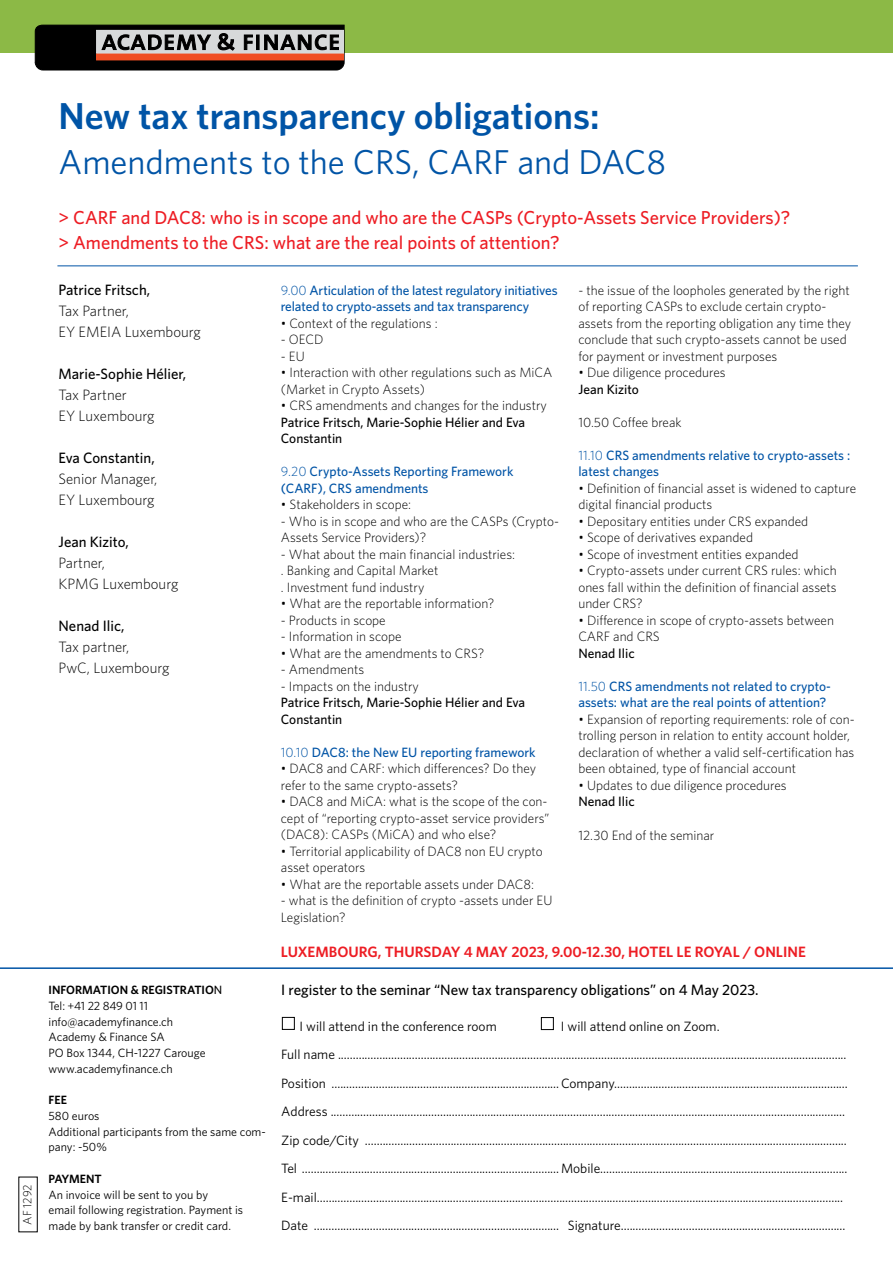
<style>
.page{position:relative;width:893px;height:1263px;background:#fff}
.page>*{position:absolute;margin:0;border:0;box-sizing:border-box;transform-origin:0 0}
.t1{font:600 37.5px "Whitney";color:#0054a6}
.t2{font:34.5px "Whitney";color:#0054a6}
.t3{font:500 18.75px/25.5px "Whitney";color:#ed1d24}
.t4{font:500 15px "Whitney";color:#000}
.t5{font:300 15px/21px "Whitney";color:#000}
.t6{font:600 15px "Whitney";color:#ed1d24}
.t7{font:300 13.5px/16.5px "Whitney";color:#000}
.t8{font:13.5px/28.5px "Whitney";color:#000}
.t9{font:500 13.5px/16.5px "Whitney";color:#0054a6}
.t10{font:500 13.5px/16.5px "Whitney";color:#000}
.t11{font:12px/15.8px "Whitney";color:#000}
.t12{font:600 12px "Whitney";color:#000}
.t13{font:300 12px "Whitney";color:#000}
.s1{font-weight:300}
.s2{font-weight:600}
.s3{font-weight:500}
</style>
<div class="page">
<hr style="left:57px;top:265px;width:801px;height:1px;background:#0054a6">
<div style="left:0;top:0;width:893px;height:53px;background:#8cb946"></div>
<svg style="left:35px;top:25px;width:309px;height:45px;background:#4a4848"></svg>
<div style="left:97px;top:54px;width:246px;height:6px;background:#f04e23"></div>
<hr style="left:0;top:967px;width:893px;height:2px;background:#0054a6">
<div style="left:19px;top:1177px;width:19px;height:55px;border:1px solid #000"></div>
<div style="left:282px;top:1017px;width:13px;height:13px;border:1px solid #000"></div>
<div style="left:541px;top:1017px;width:13px;height:13px;border:1px solid #000"></div>
<p class="t13" style="left:19px;top:1225px;width:42px;rotate:-90deg">AF 1292</p>
<h1 class="t1" style="left:59px;top:91px;width:542px">New tax transparency obligations:</h1>
<h2 class="t2" style="left:59px;top:139px;width:609px">Amendments to the CRS, CARF and DAC8</h2>
<h3 class="t3" style="left:59px;top:204px;width:733px">&gt; CARF and DAC8: who is in scope and who are the CASPs (Crypto-Assets Service Providers)? &gt; Amendments to the CRS: what are the real points of attention?</h3>
<p class="t4" style="left:59px;top:280px;width:93px">Patrice Fritsch,</p>
<p class="t5" style="left:59px;top:300px;width:144px">Tax Partner,<br>EY EMEIA Luxembourg</p>
<p class="t4" style="left:59px;top:364px;width:129px">Marie-Sophie Hélier,</p>
<p class="t5" style="left:59px;top:384px;width:98px">Tax Partner<br>EY Luxembourg</p>
<p class="t4" style="left:59px;top:448px;width:98px">Eva Constantin,</p>
<p class="t5" style="left:59px;top:468px;width:100px">Senior Manager,<br>EY Luxembourg</p>
<p class="t4" style="left:59px;top:532px;width:72px">Jean Kizito,</p>
<p class="t5" style="left:59px;top:552px;width:122px">Partner,<br>KPMG Luxembourg</p>
<p class="t4" style="left:59px;top:616px;width:67px">Nenad Ilic,</p>
<p class="t5" style="left:59px;top:636px;width:113px">Tax partner,<br>PwC, Luxembourg</p>
<p class="t9" style="left:281px;top:281px;width:278px"><span class="s1">9.00</span> Articulation of the latest regulatory initiatives related to crypto-assets and tax transparency</p>
<p class="t7" style="left:281px;top:314px;width:158px">• Context of the regulations :</p>
<p class="t7" style="left:281px;top:331px;width:44px">- OECD</p>
<p class="t7" style="left:281px;top:347px;width:25px">- EU</p>
<p class="t7" style="left:281px;top:364px;width:273px">• Interaction with other regulations such as MiCA (Market in Crypto Assets)</p>
<p class="t7" style="left:281px;top:397px;width:267px">• CRS amendments and changes for the industry</p>
<p class="t10" style="left:281px;top:413px;width:246px">Patrice Fritsch, Marie-Sophie Hélier and Eva<br>Constantin</p>
<p class="t9" style="left:281px;top:463px;width:234px"><span class="s1">9.20</span> Crypto-Assets Reporting Framework (CARF), CRS amendments</p>
<p class="t7" style="left:281px;top:496px;width:132px">• Stakeholders in scope:</p>
<p class="t7" style="left:281px;top:512px;width:280px">- Who is in scope and who are the CASPs (Crypto-<br>Assets Service Providers)?</p>
<p class="t7" style="left:281px;top:545px;width:236px">- What about the main financial industries: . Banking and Capital Market<br>. Investment fund industry</p>
<p class="t7" style="left:281px;top:595px;width:215px">• What are the reportable information?</p>
<p class="t7" style="left:281px;top:611px;width:106px">- Products in scope</p>
<p class="t7" style="left:281px;top:628px;width:122px">- Information in scope</p>
<p class="t7" style="left:281px;top:644px;width:205px">• What are the amendments to CRS?</p>
<p class="t7" style="left:281px;top:661px;width:85px">- Amendments</p>
<p class="t7" style="left:281px;top:677px;width:140px">- Impacts on the industry</p>
<p class="t10" style="left:281px;top:694px;width:246px">Patrice Fritsch, Marie-Sophie Hélier and Eva<br>Constantin</p>
<p class="t9" style="left:281px;top:743px;width:256px"><span class="s1">10.10</span> DAC8: the New EU reporting framework</p>
<p class="t7" style="left:281px;top:760px;width:257px">• DAC8 and CARF: which differences? Do they refer to the same crypto-assets?</p>
<p class="t7" style="left:281px;top:793px;width:270px">• DAC8 and MiCA: what is the scope of the con&shy;cept of “reporting crypto-asset service providers” (DAC8): CASPs (MiCA) and who else?</p>
<p class="t7" style="left:281px;top:842px;width:263px">• Territorial applicability of DAC8 non EU crypto asset operators</p>
<p class="t7" style="left:281px;top:875px;width:255px">• What are the reportable assets under DAC8:</p>
<p class="t7" style="left:281px;top:892px;width:273px">- what is the definition of crypto -assets under EU<br>Legislation?</p>
<p class="t7" style="left:578px;top:281px;width:274px">- the issue of the loopholes generated by the right of reporting CASPs to exclude certain crypto&shy;assets from the reporting obligation any time they conclude that such crypto-assets cannot be used for payment or investment purposes</p>
<p class="t7" style="left:578px;top:364px;width:149px">• Due diligence procedures</p>
<p class="t10" style="left:578px;top:380px;width:62px">Jean Kizito</p>
<p class="t7" style="left:578px;top:413px;width:105px">10.50 Coffee break</p>
<p class="t9" style="left:578px;top:446px;width:273px"><span class="s1">11.10</span> CRS amendments relative to crypto-assets : latest changes</p>
<p class="t7" style="left:578px;top:479px;width:279px">• Definition of financial asset is widened to capture digital financial products</p>
<p class="t7" style="left:578px;top:512px;width:231px">• Depositary entities under CRS expanded</p>
<p class="t7" style="left:578px;top:529px;width:176px">• Scope of derivatives expanded</p>
<p class="t7" style="left:578px;top:545px;width:222px">• Scope of investment entities expanded</p>
<p class="t7" style="left:578px;top:562px;width:260px;text-align:justify">• Crypto-assets under current CRS rules: which ones fall within the definition of financial assets under CRS?</p>
<p class="t7" style="left:578px;top:611px;width:257px">• Difference in scope of crypto-assets between<br>CARF and CRS</p>
<p class="t10" style="left:578px;top:644px;width:58px">Nenad Ilic</p>
<p class="t9" style="left:578px;top:677px;width:254px"><span class="s1">11.50</span> CRS amendments not related to crypto&shy;assets: what are the real points of attention?</p>
<p class="t7" style="left:578px;top:710px;width:278px">• Expansion of reporting requirements: role of con&shy;trolling person in relation to entity account holder, declaration of whether a valid self-certification has been obtained, type of financial account</p>
<p class="t7" style="left:578px;top:776px;width:210px">• Updates to due diligence procedures</p>
<p class="t10" style="left:578px;top:793px;width:58px">Nenad Ilic</p>
<p class="t7" style="left:578px;top:826px;width:137px">12.30 End of the seminar</p>
<p class="t11" style="left:49px;top:982px;width:175px"><span class="s2">INFORMATION &amp; REGISTRATIO</span><span class="s3">N<br></span>Tel: +41 22 849 01 11 info@academyfinance.ch<br>Academy &amp; Finance SA<br>PO Box 1344, CH-1227 Carouge www.academyfinance.ch</p>
<p class="t12" style="left:49px;top:1092px;width:20px">FEE</p>
<p class="t11" style="left:49px;top:1107px;width:219px">580 euros<br>Additional participants from the same com&shy;pany: -50%</p>
<p class="t12" style="left:49px;top:1171px;width:55px">PAYMENT</p>
<p class="t11" style="left:49px;top:1186px;width:196px">An invoice will be sent to you by<br>email following registration. Payment is made by bank transfer or credit card.</p>
<p class="t6" style="left:281px;top:942px;width:526px">LUXEMBOURG, THURSDAY 4 MAY 2023, 9.00-12.30, HOTEL LE ROYAL / ONLINE</p>
<p class="t4" style="left:281px;top:979px;width:479px">I register to the seminar “New tax transparency obligations” on 4 May 2023.</p>
<p class="t8" style="left:300px;top:1011px;width:199px">I will attend in the conference room</p>
<p class="t8" style="left:281px;top:1011px;width:568px;text-indent:280px">I will attend online on Zoom.<br>Full name ............................................................................................................................................................................<br>Position .............................................................................Company...............................................................................<br>Address ..............................................................................................................................................................................<br>Zip code/City ...................................................................................................................................................................<br>Tel .......................................................................................Mobile....................................................................................<br>E-mail..................................................................................................................................................................................<br>Date ................................................................................... Signature............................................................................</p>
</div>
